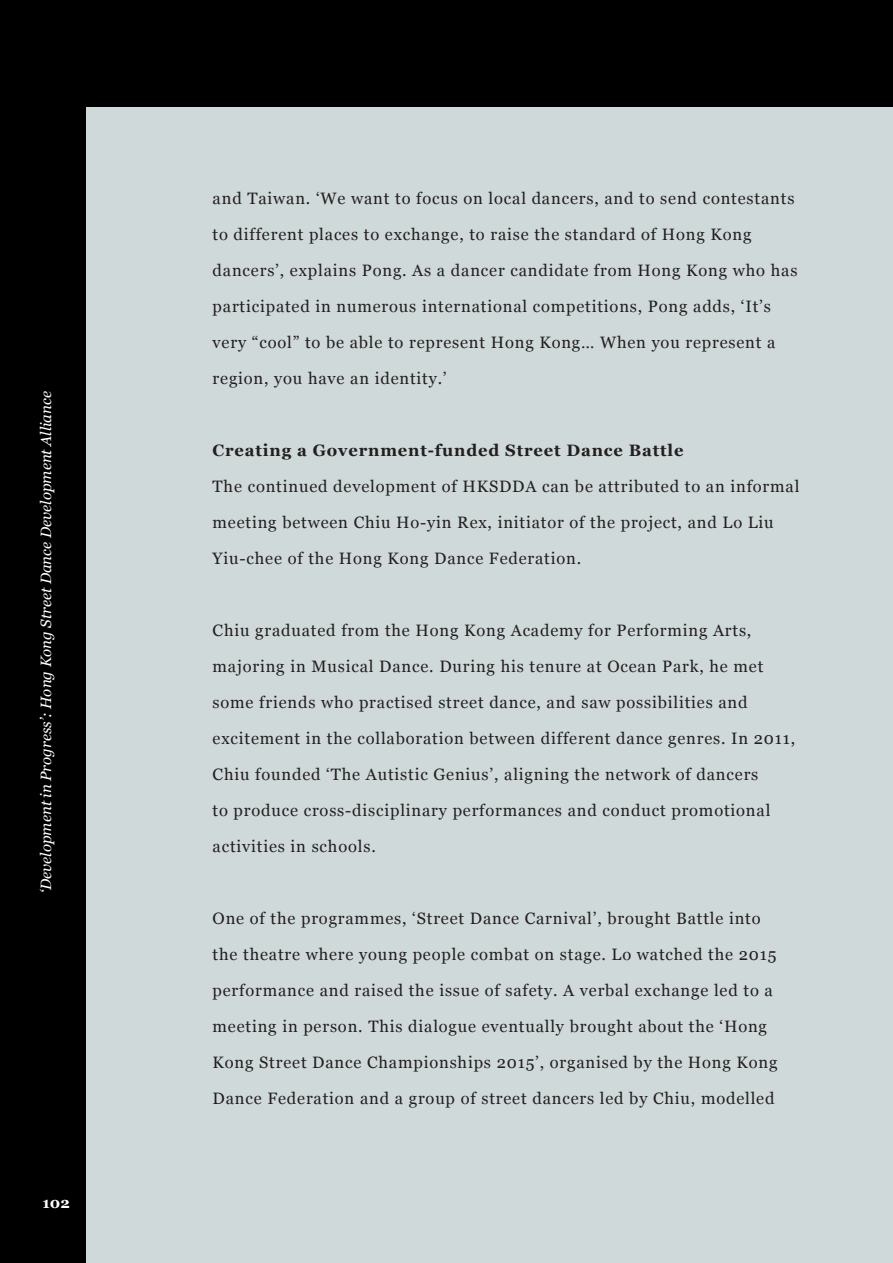
<style>
.page{position:relative;width:893px;height:1263px;background:#fff}
.page>*{position:absolute;margin:0;border:0;box-sizing:border-box;transform-origin:0 0}
.t1{font:16.5px/36px "Georgia";letter-spacing:.05em;color:#231f20}
.t2{font:700 16.5px "Georgia";letter-spacing:.05em;color:#231f20}
.t3{font:italic 15px "Georgia";color:#fff}
.t4{font:700 15px "Georgia";color:#fff}
</style>
<div class="page">
<div style="left:0;top:85px;width:893px;height:1178px;background:#d0d9d9"></div>
<div style="left:0;top:0;width:85px;height:1263px;background:#000001"></div>
<div style="left:6px;top:0;width:887px;height:106px;background:#000001"></div>
<p class="t3" style="left:35px;top:893px;width:503px;rotate:-90deg">‘Development in Progress’: Hong Kong Street Dance Development Alliance</p>
<p class="t4" style="left:43px;top:1192px;width:29px">102</p>
<p class="t1" style="left:213px;top:179px;width:586px">and Taiwan. ‘We want to focus on local dancers, and to send contestants to different places to exchange, to raise the standard of Hong Kong dancers’, explains Pong. As a dancer candidate from Hong Kong who has participated in numerous international competitions, Pong adds, ‘It’s very “cool” to be able to represent Hong Kong… When you represent a region, you have an identity.’</p>
<p class="t2" style="left:213px;top:438px;width:472px">Creating a Government-funded Street Dance Battle</p>
<p class="t1" style="left:213px;top:467px;width:588px">The continued development of HKSDDA can be attributed to an informal meeting between Chiu Ho-yin Rex, initiator of the project, and Lo Liu<br>Yiu-chee of the Hong Kong Dance Federation.</p>
<p class="t1" style="left:213px;top:611px;width:584px">Chiu graduated from the Hong Kong Academy for Performing Arts, majoring in Musical Dance. During his tenure at Ocean Park, he met some friends who practised street dance, and saw possibilities and excitement in the collaboration between different dance genres. In 2011, Chiu founded ‘The Autistic Genius’, aligning the network of dancers<br>to produce cross-disciplinary performances and conduct promotional activities in schools.</p>
<p class="t1" style="left:213px;top:900px;width:566px">One of the programmes, ‘Street Dance Carnival’, brought Battle into the theatre where young people combat on stage. Lo watched the 2015 performance and raised the issue of safety. A verbal exchange led to a meeting in person. This dialogue eventually brought about the ‘Hong Kong Street Dance Championships 2015’, organised by the Hong Kong Dance Federation and a group of street dancers led by Chiu, modelled</p>
</div>
